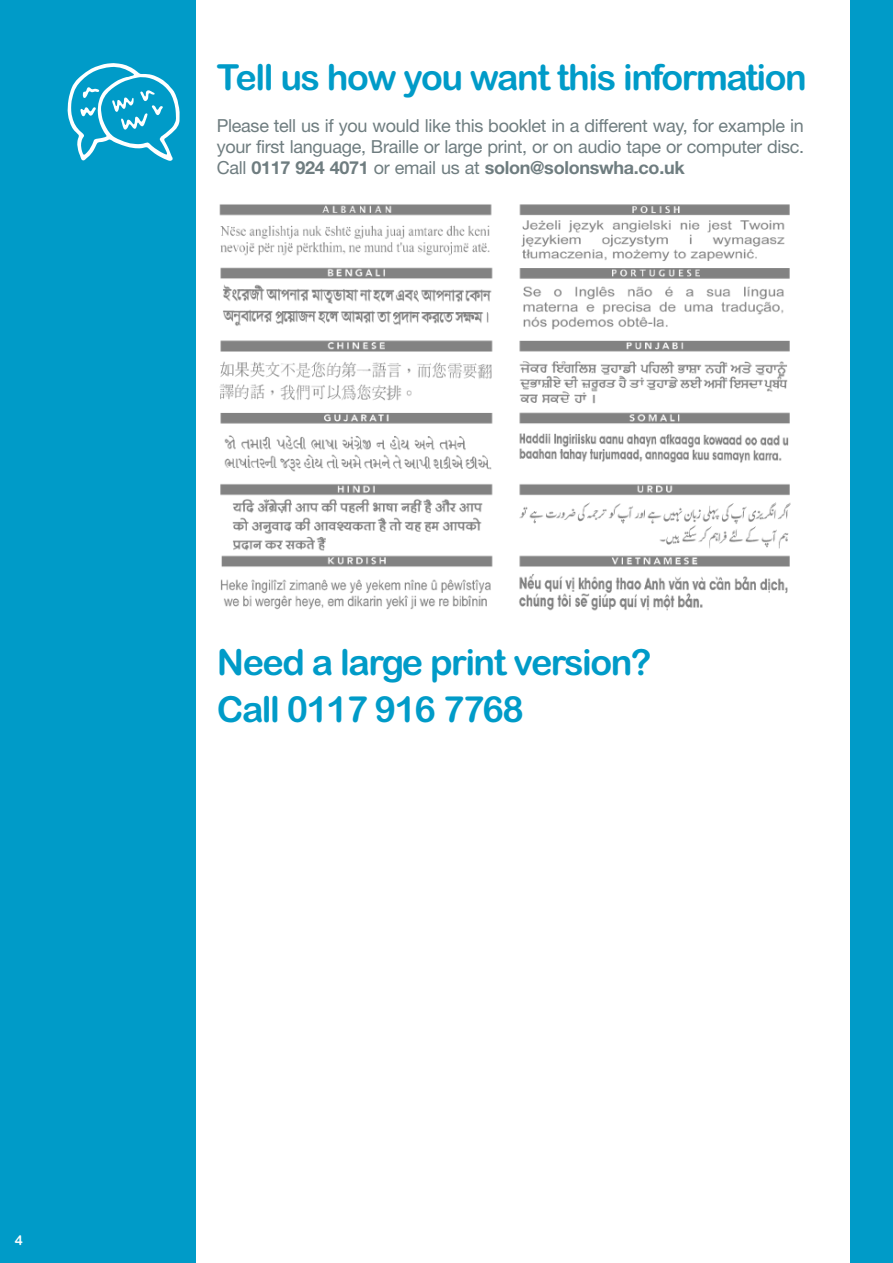
<style>
.page{position:relative;width:893px;height:1263px;background:#fff}
.page>*{position:absolute;margin:0;border:0;box-sizing:border-box;transform-origin:0 0}
.t1{font:36px/47.7px "Arial Rounded MT Bold";letter-spacing:-.04em;color:#009bc8}
.t2{font:18px/21px "Helvetica Neue";letter-spacing:-.015em;color:#6f7d80;text-align:justify}
.t3{font:13.5px "Arial Rounded MT Bold";color:#fff}
.s1{font-weight:700}
</style>
<div class="page">
<div style="left:0;top:0;width:196px;height:1263px;background:#009bc8"></div>
<img style="left:219px;top:204px;width:274px;height:406px">
<img style="left:519px;top:204px;width:272px;height:407px">
<div style="left:850px;top:0;width:43px;height:1263px;background:#009bc8"></div>
<hr style="left:892px;top:0;width:1px;height:1263px;background:#153889">
<svg style="left:67px;top:63px;width:113px;height:98px"></svg>
<h1 class="t1" style="left:217px;top:54px;width:591px">Tell us how you want this information</h1>
<p class="t2" style="left:217px;top:117px;width:589px">Please tell us if you would like this booklet in a different way, for example in your first language, Braille or large print, or on audio tape or computer disc.<br>Call <span class="s1">0117 924 4071</span> or email us at <span class="s1">solon@solonswha.co.uk</span></p>
<h1 class="t1" style="left:217px;top:638px;width:436px">Need a large print version?<br>Call 0117 916 7768</h1>
<p class="t3" style="left:15px;top:1232px;width:10px">4</p>
</div>
